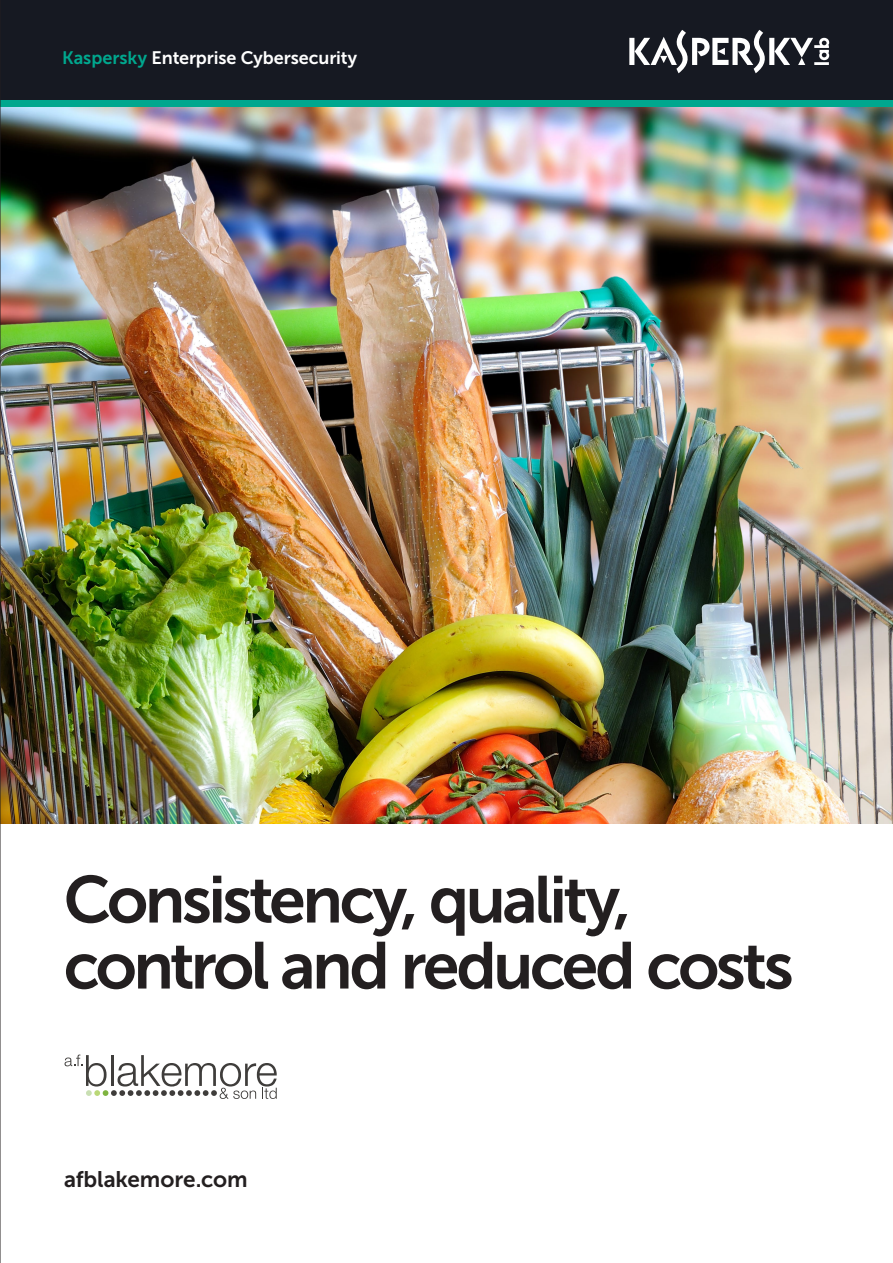
<style>
.page{position:relative;width:893px;height:1263px;background:#fff}
.page>*{position:absolute;margin:0;border:0;box-sizing:border-box;transform-origin:0 0}
.t1{font:66px/66px "Museo Sans 700";letter-spacing:-.055em;color:#231f20}
.t2{font:22.5px "Museo Sans 700";letter-spacing:-.005em;color:#231f20}
.t3{font:18px "Museo Sans 700";letter-spacing:-.005em;color:#fff}
.s1{color:#00a78e}
</style>
<div class="page">
<img style="left:1px;top:106px;width:892px;height:717px">
<div style="left:0;top:0;width:893px;height:100px;background:#161922"></div>
<div style="left:0;top:100px;width:893px;height:6px;background:#00a78e"></div>
<hr style="left:0;top:0;width:1px;height:1263px;background:#231f20">
<svg style="left:629px;top:30px;width:200px;height:43px"></svg>
<svg style="left:65px;top:1054px;width:212px;height:45px"></svg>
<p class="t3" style="left:62px;top:48px;width:297px"><span class="s1">Kaspersky</span> Enterprise Cybersecurity</p>
<h1 class="t1" style="left:64px;top:867px;width:731px">Consistency, quality, control and reduced costs</h1>
<p class="t2" style="left:64px;top:1166px;width:185px">afblakemore.com</p>
</div>
